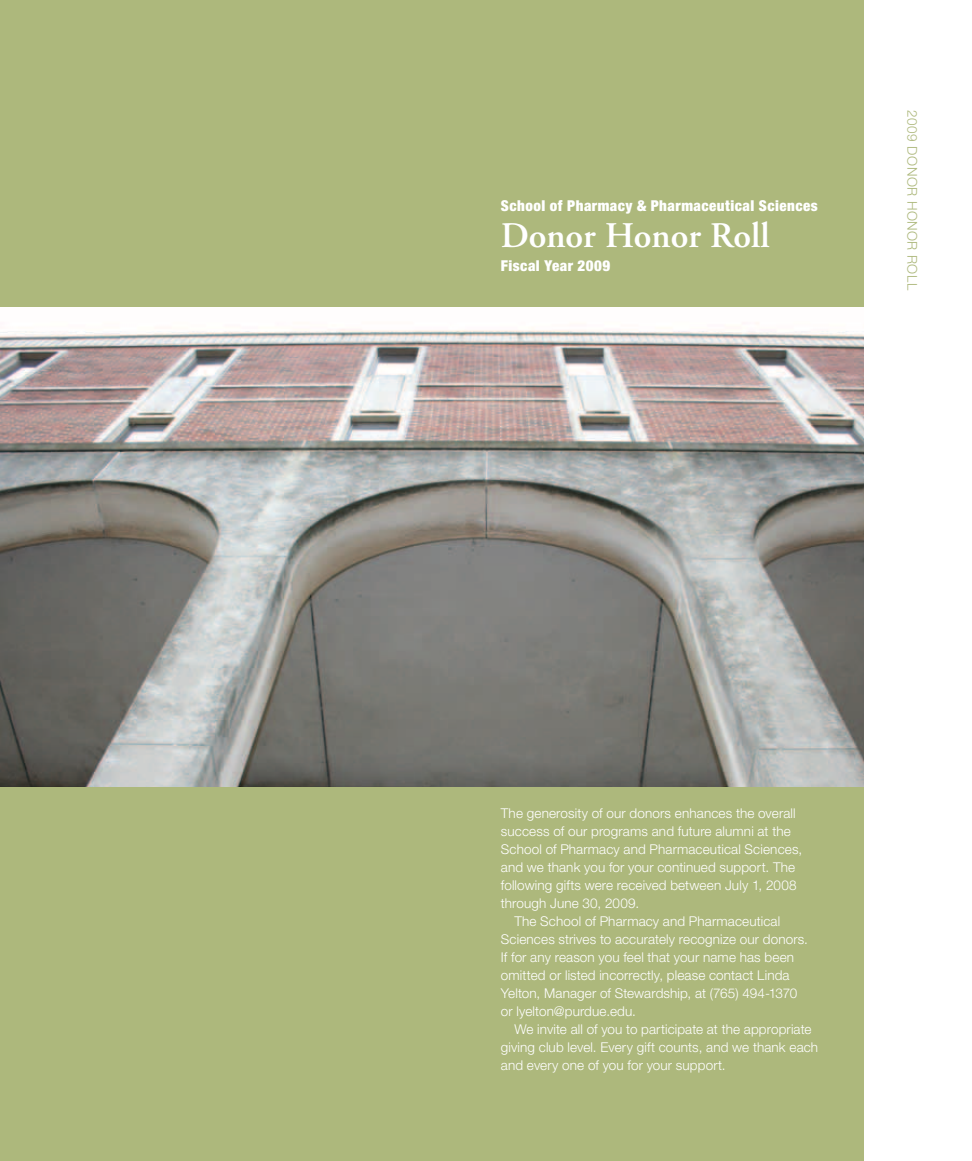
<style>
.page{position:relative;width:972px;height:1161px;background:#fff}
.page>*{position:absolute;margin:0;border:0;box-sizing:border-box;transform-origin:0 0}
.t1{font:600 36px "Adobe Garamond";color:#fff}
.Around_School_Head{font:900 condensed 15px "Helvetica Neue";letter-spacing:.03em;color:#fff}
.Body_9_12_P1{font:300 13.5px/18px "Helvetica Neue";letter-spacing:.01em;color:#fff}
.Body_9_12_P1-2{font:300 13.5px "Helvetica Neue";letter-spacing:.035em;color:#adb87c}
</style>
<div class="page">
<div style="left:0;top:0;width:864px;height:1161px;background:#adb87c"></div>
<img style="left:0;top:307px;width:864px;height:479px">
<p class="Around_School_Head" style="left:501px;top:196px;width:318px">School of Pharmacy &amp; Pharmaceutical Sciences</p>
<p class="t1" style="left:501px;top:216px;width:270px">Donor Honor Roll</p>
<p class="Around_School_Head" style="left:501px;top:256px;width:111px">Fiscal Year 2009</p>
<p class="Body_9_12_P1-2" style="left:920px;top:110px;width:181px;rotate:90deg">2009 DONOR HONOR ROLL</p>
<p class="Body_9_12_P1" style="left:501px;top:804px;width:303px">The generosity of our donors enhances the overall success of our programs and future alumni at the School of Pharmacy and Pharmaceutical Sciences, and we thank you for your continued support. The following gifts were received between July 1, 2008 through June 30, 2009.</p>
<p class="Body_9_12_P1" style="left:501px;top:912px;width:309px;text-indent:14px">The School of Pharmacy and Pharmaceutical Sciences strives to accurately recognize our donors.<br>If for any reason you feel that your name has been omitted or listed incorrectly, please contact Linda Yelton, Manager of Stewardship, at (765) 494-1370 or lyelton@purdue.edu.</p>
<p class="Body_9_12_P1" style="left:501px;top:1020px;width:319px;text-indent:14px">We invite all of you to participate at the appropriate giving club level. Every gift counts, and we thank each and every one of you for your support.</p>
</div>
